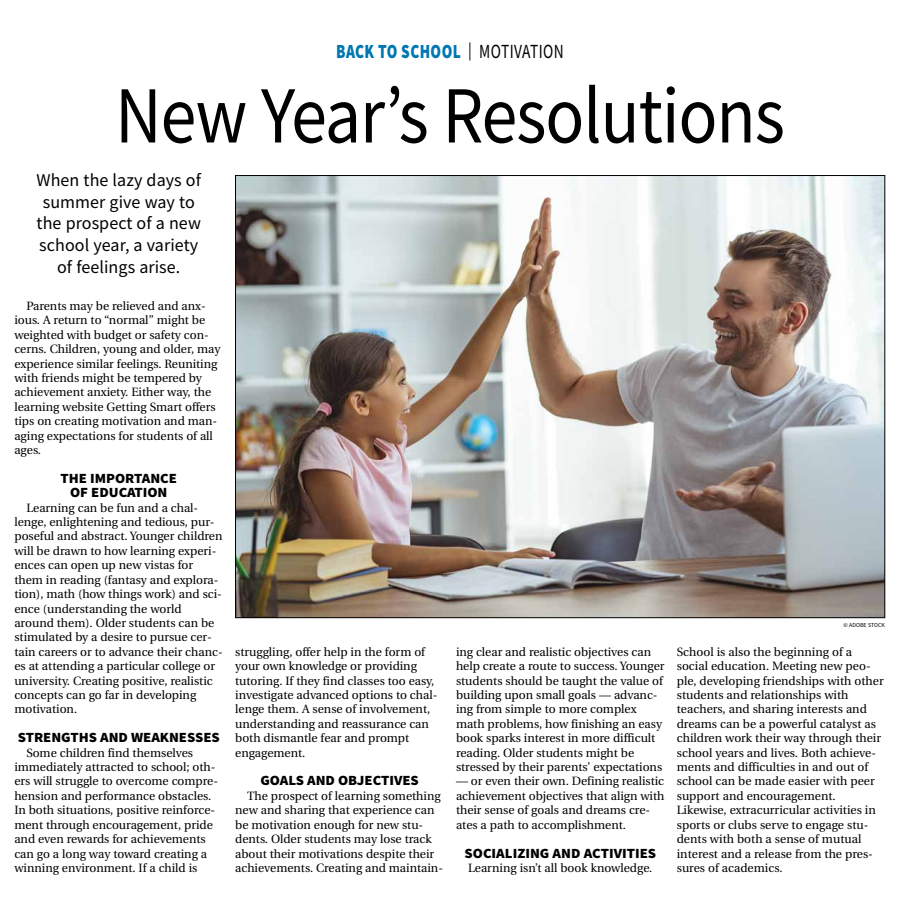
<style>
.page{position:relative;width:900px;height:908px;background:#fff}
.page>*{position:absolute;margin:0;border:0;box-sizing:border-box;transform-origin:0 0}
.t1{font:81px "Source Sans Pro";letter-spacing:-.015em;color:#000;scale:.89 1}
.t2{font:900 20px "Source Sans Pro";letter-spacing:.025em;color:#0077b1;scale:.77 1}
.t3{font:18px/21.6px "Source Sans Pro";letter-spacing:.005em;color:#000;text-align:center}
.t4{font:900 14px/14.4px "Source Sans Pro";color:#000;text-align:center;scale:1.05 1}
.t5{font:12px/14.4px "Utopia";color:#000}
.t6{font:6px "Source Sans Pro";color:#000}
.s1{font-weight:400;font-size:18px;color:#000}
.s2{font-weight:400;color:#000}
</style>
<div class="page">
<img style="left:237px;top:177px;width:646px;height:438px">
<h2 class="t2" style="left:336px;top:38px;width:297px">BACK TO SCHOOL <span class="s1">|</span> <span class="s2">MOTIVATION</span></h2>
<h1 class="t1" style="left:115px;top:64px;width:754px">New Year’s Resolutions</h1>
<h3 class="t3" style="left:37px;top:169px;width:166px">When the lazy days of summer give way to the prospect of a new school year, a variety of feelings arise.</h3>
<p class="t5" style="left:14px;top:299px;width:208px;text-indent:12px">Parents may be relieved and anx&shy;ious. A return to “normal” might be weighted with budget or safety con&shy;cerns. Children, young and older, may experience similar feelings. Reuniting with friends might be tempered by achievement anxiety. Either way, the learning website Getting Smart offers tips on creating motivation and man&shy;aging expectations for students of all ages.</p>
<p class="t4" style="left:61px;top:470px;width:112px">THE IMPORTANCE<br>OF EDUCATION</p>
<p class="t5" style="left:14px;top:500px;width:210px;text-indent:12px">Learning can be fun and a chal&shy;lenge, enlightening and tedious, pur&shy;poseful and abstract. Younger children will be drawn to how learning experi&shy;ences can open up new vistas for them in reading (fantasy and explora&shy;tion), math (how things work) and sci&shy;ence (understanding the world around them). Older students can be stimulated by a desire to pursue cer&shy;tain careers or to advance their chanc&shy;es at attending a particular college or university. Creating positive, realistic concepts can go far in developing motivation.</p>
<p class="t4" style="left:18px;top:730px;width:194px">STRENGTHS AND WEAKNESSES</p>
<p class="t5" style="left:14px;top:745px;width:205px;text-indent:12px">Some children find themselves immediately attracted to school; oth&shy;ers will struggle to overcome compre&shy;hension and performance obstacles.<br>In both situations, positive reinforce&shy;ment through encouragement, pride and even rewards for achievements can go a long way toward creating a winning environment. If a child is</p>
<p class="t5" style="left:235px;top:644px;width:204px">struggling, offer help in the form of your own knowledge or providing tutoring. If they find classes too easy, investigate advanced options to chal&shy;lenge them. A sense of involvement, understanding and reassurance can both dismantle fear and prompt engagement.</p>
<p class="t4" style="left:260px;top:773px;width:152px">GOALS AND OBJECTIVES</p>
<p class="t5" style="left:235px;top:788px;width:209px;text-indent:12px">The prospect of learning something new and sharing that experience can be motivation enough for new stu&shy;dents. Older students may lose track about their motivations despite their achievements. Creating and maintain-</p>
<p class="t5" style="left:456px;top:644px;width:210px">ing clear and realistic objectives can help create a route to success. Younger students should be taught the value of building upon small goals — advanc&shy;ing from simple to more complex math problems, how finishing an easy book sparks interest in more difficult reading. Older students might be stressed by their parents’ expectations</p>
<p class="t5" style="left:456px;top:774px;width:210px">— or even their own. Defining realistic achievement objectives that align with their sense of goals and dreams cre&shy;ates a path to accomplishment.</p>
<p class="t4" style="left:465px;top:845px;width:184px">SOCIALIZING AND ACTIVITIES</p>
<p class="t5" style="left:468px;top:860px;width:186px">Learning isn’t all book knowledge.</p>
<p class="t6" style="left:844px;top:621px;width:43px">© ADOBE STOCK</p>
<p class="t5" style="left:677px;top:644px;width:208px">School is also the beginning of a social education. Meeting new peo&shy;ple, developing friendships with other students and relationships with teachers, and sharing interests and dreams can be a powerful catalyst as children work their way through their school years and lives. Both achieve&shy;ments and difficulties in and out of school can be made easier with peer support and encouragement.<br>Likewise, extracurricular activities in sports or clubs serve to engage stu&shy;dents with both a sense of mutual interest and a release from the pres&shy;sures of academics.</p>
</div>
